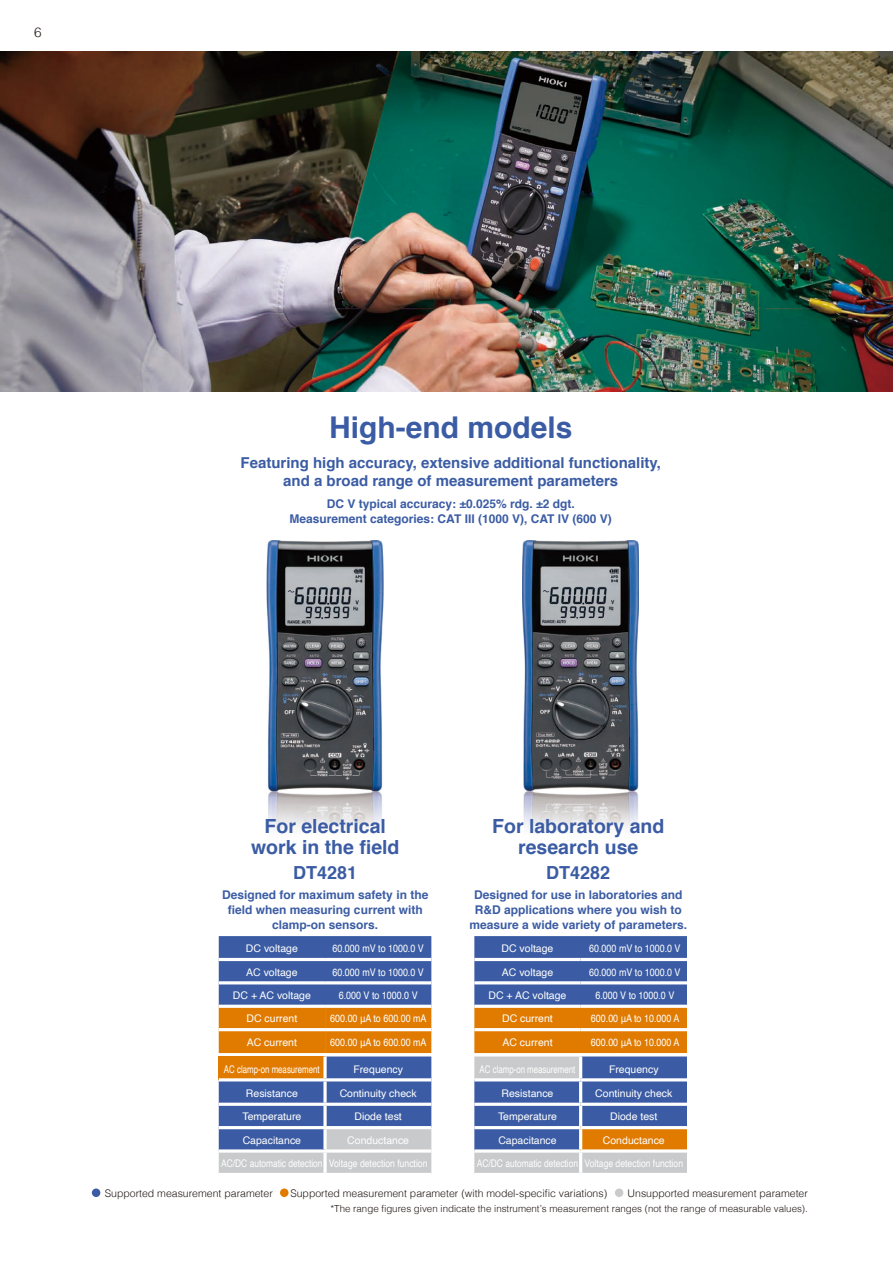
<style>
.page{position:relative;width:893px;height:1263px;background:#fff}
.page>*{position:absolute;margin:0;border:0;box-sizing:border-box;transform-origin:0 0}
.t1{font:700 30px "Helvetica";color:#3b5ca4}
.t2{font:700 19.5px/21px "Helvetica";color:#3b5ca4;text-align:center}
.t3{font:700 18px "Helvetica";color:#3b5ca4}
.t4{font:700 15px/18px "Helvetica";color:#3b5ca4;text-align:center}
.t5{font:300 13.5px "Helvetica";color:#231916}
.t6{font:700 12px/15px "Helvetica";color:#3b5ca4;text-align:center}
.t7{font:10.5px "Helvetica";color:#fff}
.t8{font:10.5px "Helvetica";color:#fff;scale:.85 1}
.t9{font:300 10.5px "Helvetica";color:#231916}
.t10{font:10.5px "Helvetica";color:#fff;scale:.8 1}
.t11{font:10.5px "Helvetica";color:#fff;scale:.75 1}
.t12{font:300 9.75px "Helvetica";color:#231916}
</style>
<div class="page">
<img style="left:0;top:51px;width:893px;height:341px">
<img style="left:267px;top:540px;width:116px;height:290px">
<img style="left:522px;top:540px;width:117px;height:290px">
<svg style="left:219px;top:936px;width:212px;height:237px;background:#857f8a"></svg>
<hr style="left:219px;top:958px;width:106px;height:3px;background:#fff">
<hr style="left:219px;top:981px;width:106px;height:3px;background:#fff">
<hr style="left:219px;top:1005px;width:106px;height:3px;background:#fff">
<hr style="left:219px;top:1028px;width:106px;height:3px;background:#fff">
<hr style="left:325px;top:958px;width:106px;height:3px;background:#fff">
<hr style="left:325px;top:981px;width:106px;height:3px;background:#fff">
<hr style="left:325px;top:1005px;width:106px;height:3px;background:#fff">
<hr style="left:325px;top:1028px;width:106px;height:3px;background:#fff">
<svg style="left:474px;top:936px;width:213px;height:238px;background:#86818c"></svg>
<hr style="left:474px;top:958px;width:107px;height:3px;background:#fff">
<hr style="left:474px;top:981px;width:107px;height:3px;background:#fff">
<hr style="left:474px;top:1005px;width:107px;height:3px;background:#fff">
<hr style="left:474px;top:1028px;width:107px;height:3px;background:#fff">
<hr style="left:581px;top:958px;width:106px;height:3px;background:#fff">
<hr style="left:581px;top:981px;width:106px;height:3px;background:#fff">
<hr style="left:581px;top:1005px;width:106px;height:3px;background:#fff">
<hr style="left:581px;top:1028px;width:106px;height:3px;background:#fff">
<div style="left:92px;top:1188px;width:8px;height:9px;background:#3b5ca4;border-radius:50%"></div>
<div style="left:280px;top:1188px;width:8px;height:9px;background:#e17b00;border-radius:50%"></div>
<div style="left:615px;top:1188px;width:8px;height:9px;background:#c9cacb;border-radius:50%"></div>
<p class="t5" style="left:34px;top:21px;width:9px">6</p>
<h1 class="t1" style="left:329px;top:403px;width:245px">High-end models</h1>
<p class="t4" style="left:241px;top:454px;width:422px">Featuring high accuracy, extensive additional functionality, and a broad range of measurement parameters</p>
<p class="t6" style="left:290px;top:496px;width:324px">DC V typical accuracy: ±0.025% rdg. ±2 dgt.<br>Measurement categories: CAT III (1000 V), CAT IV (600 V)</p>
<h2 class="t2" style="left:251px;top:816px;width:150px">For electrical work in the field</h2>
<h2 class="t2" style="left:492px;top:816px;width:174px">For laboratory and research use</h2>
<h3 class="t3" style="left:293px;top:858px;width:66px">DT4281</h3>
<h3 class="t3" style="left:546px;top:858px;width:66px">DT4282</h3>
<p class="t6" style="left:222px;top:887px;width:208px">Designed for maximum safety in the field when measuring current with clamp-on sensors.</p>
<p class="t6" style="left:470px;top:887px;width:219px">Designed for use in laboratories and<br>R&amp;D applications where you wish to measure a wide variety of parameters.</p>
<p class="t7" style="left:246px;top:940px;width:53px">DC voltage</p>
<p class="t8" style="left:333px;top:940px;width:109px">60.000 mV to 1000.0 V</p>
<p class="t7" style="left:246px;top:964px;width:53px">AC voltage</p>
<p class="t8" style="left:333px;top:964px;width:109px">60.000 mV to 1000.0 V</p>
<p class="t7" style="left:233px;top:987px;width:79px">DC + AC voltage</p>
<p class="t8" style="left:339px;top:987px;width:94px">6.000 V to 1000.0 V</p>
<p class="t7" style="left:247px;top:1011px;width:52px">DC current</p>
<p class="t8" style="left:330px;top:1011px;width:115px">600.00 μA to 600.00 mA</p>
<p class="t7" style="left:247px;top:1034px;width:52px">AC current</p>
<p class="t8" style="left:330px;top:1034px;width:115px">600.00 μA to 600.00 mA</p>
<p class="t11" style="left:224px;top:1061px;width:129px">AC clamp-on measurement</p>
<p class="t7" style="left:353px;top:1061px;width:51px">Frequency</p>
<p class="t7" style="left:246px;top:1085px;width:53px">Resistance</p>
<p class="t7" style="left:340px;top:1085px;width:79px">Continuity check</p>
<p class="t7" style="left:242px;top:1109px;width:60px">Temperature</p>
<p class="t7" style="left:355px;top:1109px;width:49px">Diode test</p>
<p class="t7" style="left:243px;top:1132px;width:60px">Capacitance</p>
<p class="t7" style="left:347px;top:1132px;width:63px">Conductance</p>
<p class="t10" style="left:221px;top:1155px;width:259px">AC/DC automatic detection Voltage detection function</p>
<p class="t7" style="left:502px;top:940px;width:53px">DC voltage</p>
<p class="t8" style="left:589px;top:940px;width:109px">60.000 mV to 1000.0 V</p>
<p class="t7" style="left:502px;top:964px;width:53px">AC voltage</p>
<p class="t8" style="left:589px;top:964px;width:109px">60.000 mV to 1000.0 V</p>
<p class="t7" style="left:489px;top:987px;width:79px">DC + AC voltage</p>
<p class="t8" style="left:595px;top:987px;width:94px">6.000 V to 1000.0 V</p>
<p class="t7" style="left:502px;top:1011px;width:52px">DC current</p>
<p class="t8" style="left:591px;top:1011px;width:105px">600.00 μA to 10.000 A</p>
<p class="t7" style="left:502px;top:1034px;width:52px">AC current</p>
<p class="t8" style="left:591px;top:1034px;width:105px">600.00 μA to 10.000 A</p>
<p class="t11" style="left:480px;top:1061px;width:129px">AC clamp-on measurement</p>
<p class="t7" style="left:609px;top:1061px;width:51px">Frequency</p>
<p class="t7" style="left:502px;top:1085px;width:53px">Resistance</p>
<p class="t7" style="left:595px;top:1085px;width:79px">Continuity check</p>
<p class="t7" style="left:498px;top:1109px;width:60px">Temperature</p>
<p class="t7" style="left:610px;top:1109px;width:49px">Diode test</p>
<p class="t7" style="left:498px;top:1132px;width:60px">Capacitance</p>
<p class="t7" style="left:603px;top:1132px;width:63px">Conductance</p>
<p class="t10" style="left:477px;top:1155px;width:259px">AC/DC automatic detection Voltage detection function</p>
<p class="t9" style="left:105px;top:1184px;width:170px">Supported measurement parameter</p>
<p class="t9" style="left:290px;top:1184px;width:318px">Supported measurement parameter (with model-specific variations)</p>
<p class="t9" style="left:628px;top:1184px;width:182px">Unsupported measurement parameter</p>
<p class="t12" style="left:330px;top:1200px;width:479px">*The range figures given indicate the instrument’s measurement ranges (not the range of measurable values).</p>
</div>
